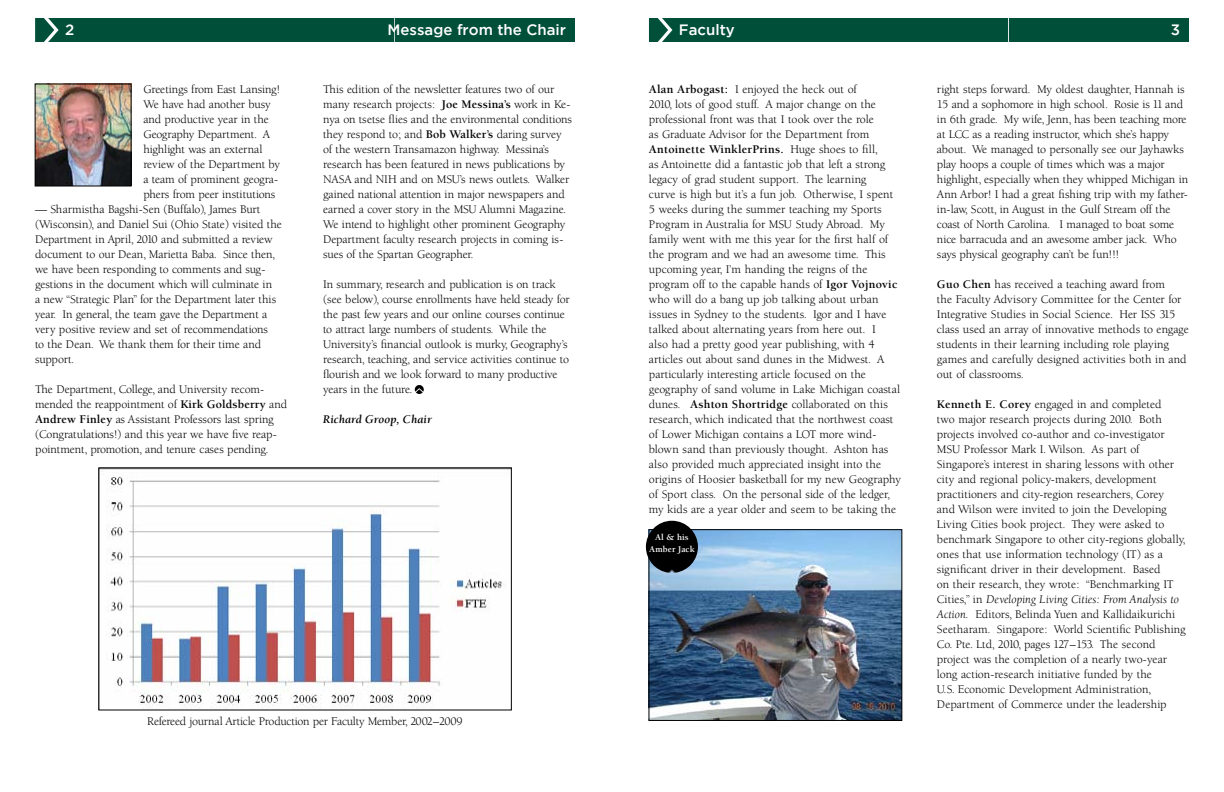
<style>
.page{position:relative;width:1224px;height:792px;background:#fff}
.page>*{position:absolute;margin:0;border:0;box-sizing:border-box;transform-origin:0 0}
.t1{font:500 15px "Gotham";color:#fff}
.t2{font:12px/15px "Berkeley";letter-spacing:-.005em;color:#000}
.t3{font:12px "Berkeley";letter-spacing:-.025em;color:#000}
.t4{font:italic 700 12px "Berkeley";letter-spacing:.01em;color:#000}
.t5{font:700 9px/12px "Berkeley";letter-spacing:.01em;color:#fff;text-align:center}
.s1{font-weight:700}
.s2{font-style:italic}
</style>
<div class="page">
<div style="left:35px;top:18px;width:540px;height:24px;background:#004f39"></div>
<svg style="left:35px;top:18px;width:24px;height:24px"></svg>
<img style="left:37px;top:86px;width:92px;height:98px">
<div style="left:35px;top:84px;width:96px;height:102px;border:1px solid #000"></div>
<svg style="left:415px;top:385px;width:9px;height:9px"></svg>
<img style="left:100px;top:469px;width:410px;height:239px">
<div style="left:98px;top:467px;width:414px;height:243px;border:1px solid #000"></div>
<div style="left:649px;top:18px;width:540px;height:24px;background:#004f39"></div>
<svg style="left:657px;top:18px;width:16px;height:24px"></svg>
<img style="left:651px;top:531px;width:249px;height:188px">
<div style="left:649px;top:529px;width:253px;height:192px;border:1px solid #000"></div>
<svg style="left:646px;top:521px;width:52px;height:52px;background:#292d31"></svg>
<p class="t1" style="left:65px;top:21px;width:11px">2</p>
<p class="t1" style="left:388px;top:21px;width:180px">Message from the Chair</p>
<p class="t1" style="left:679px;top:21px;width:57px">Faculty</p>
<p class="t2" style="left:143px;top:82px;width:138px">Greetings from East Lansing!<br>We have had another busy and productive year in the<br>Geography Department. A highlight was an external review of the Department by a team of prominent geogra&shy;phers from peer institutions</p>
<p class="t2" style="left:35px;top:202px;width:248px">— Sharmistha Bagshi-Sen (Buffalo), James Burt (Wisconsin), and Daniel Sui (Ohio State) visited the Department in April, 2010 and submitted a review document to our Dean, Marietta Baba. Since then, we have been responding to comments and sug&shy;gestions in the document which will culminate in<br>a new “Strategic Plan” for the Department later this year. In general, the team gave the Department a very positive review and set of recommendations<br>to the Dean. We thank them for their time and support.</p>
<p class="t2" style="left:35px;top:382px;width:254px">The Department, College, and University recom&shy;mended the reappointment of <span class="s1">Kirk Goldsberry</span> and <span class="s1">Andrew Finley</span> as Assistant Professors last spring (Congratulations!) and this year we have five reap&shy;pointment, promotion, and tenure cases pending.</p>
<p class="t2" style="left:323px;top:82px;width:250px">This edition of the newsletter features two of our many research projects: <span class="s1">Joe Messina’s</span> work in Ke&shy;nya on tsetse flies and the environmental conditions they respond to; and <span class="s1">Bob Walker’s</span> daring survey of the western Transamazon highway. Messina’s research has been featured in news publications by NASA and NIH and on MSU’s news outlets. Walker gained national attention in major newspapers and earned a cover story in the MSU Alumni Magazine.<br>We intend to highlight other prominent Geography Department faculty research projects in coming is&shy;sues of the Spartan Geographer.</p>
<p class="t2" style="left:323px;top:277px;width:248px">In summary, research and publication is on track (see below), course enrollments have held steady for the past few years and our online courses continue to attract large numbers of students. While the University’s financial outlook is murky, Geography’s research, teaching, and service activities continue to flourish and we look forward to many productive years in the future.</p>
<p class="t4" style="left:323px;top:413px;width:110px">Richard Groop, Chair</p>
<p class="t2" style="left:649px;top:82px;width:253px"><span class="s1">Alan Arbogast:</span> I enjoyed the heck out of<br>2010, lots of good stuff. A major change on the professional front was that I took over the role<br>as Graduate Advisor for the Department from <span class="s1">Antoinette WinklerPrins.</span> Huge shoes to fill,<br>as Antoinette did a fantastic job that left a strong legacy of grad student support. The learning<br>curve is high but it’s a fun job. Otherwise, I spent 5 weeks during the summer teaching my Sports Program in Australia for MSU Study Abroad. My family went with me this year for the first half of the program and we had an awesome time. This upcoming year, I’m handing the reigns of the program off to the capable hands of <span class="s1">Igor Vojnovic </span>who will do a bang up job talking about urban issues in Sydney to the students. Igor and I have talked about alternating years from here out. I<br>also had a pretty good year publishing, with 4 articles out about sand dunes in the Midwest. A particularly interesting article focused on the geography of sand volume in Lake Michigan coastal dunes. <span class="s1">Ashton Shortridge</span> collaborated on this research, which indicated that the northwest coast of Lower Michigan contains a LOT more wind&shy;blown sand than previously thought. Ashton has also provided much appreciated insight into the origins of Hoosier basketball for my new Geography of Sport class. On the personal side of the ledger, my kids are a year older and seem to be taking the</p>
<p class="t5" style="left:649px;top:531px;width:47px">Al &amp; his<br>Amber Jack</p>
<p class="t2" style="left:937px;top:82px;width:253px">right steps forward. My oldest daughter, Hannah is 15 and a sophomore in high school. Rosie is 11 and in 6th grade. My wife, Jenn, has been teaching more at LCC as a reading instructor, which she’s happy about. We managed to personally see our Jayhawks play hoops a couple of times which was a major highlight, especially when they whipped Michigan in Ann Arbor! I had a great fishing trip with my father&shy;in-law, Scott, in August in the Gulf Stream off the coast of North Carolina. I managed to boat some nice barracuda and an awesome amber jack. Who says physical geography can’t be fun!!!</p>
<p class="t2" style="left:937px;top:277px;width:253px"><span class="s1">Guo Chen</span> has received a teaching award from<br>the Faculty Advisory Committee for the Center for Integrative Studies in Social Science. Her ISS 315 class used an array of innovative methods to engage students in their learning including role playing games and carefully designed activities both in and out of classrooms.</p>
<p class="t2" style="left:937px;top:397px;width:250px"><span class="s1">Kenneth E. Corey</span> engaged in and completed<br>two major research projects during 2010. Both projects involved co-author and co-investigator MSU Professor Mark I. Wilson. As part of Singapore’s interest in sharing lessons with other city and regional policy-makers, development practitioners and city-region researchers, Corey<br>and Wilson were invited to join the Developing Living Cities book project. They were asked to benchmark Singapore to other city-regions globally, ones that use information technology (IT) as a significant driver in their development. Based<br>on their research, they wrote: “Benchmarking IT Cities,” in <span class="s2">Developing Living Cities: From Analysis to Action.</span> Editors, Belinda Yuen and Kallidaikurichi Seetharam. Singapore: World Scientific Publishing Co. Pte. Ltd, 2010, pages 127–153. The second project was the completion of a nearly two-year long action-research initiative funded by the<br>U.S. Economic Development Administration, Department of Commerce under the leadership</p>
<p class="t3" style="left:147px;top:715px;width:317px">Refereed journal Article Production per Faculty Member, 2002–2009</p>
</div>
